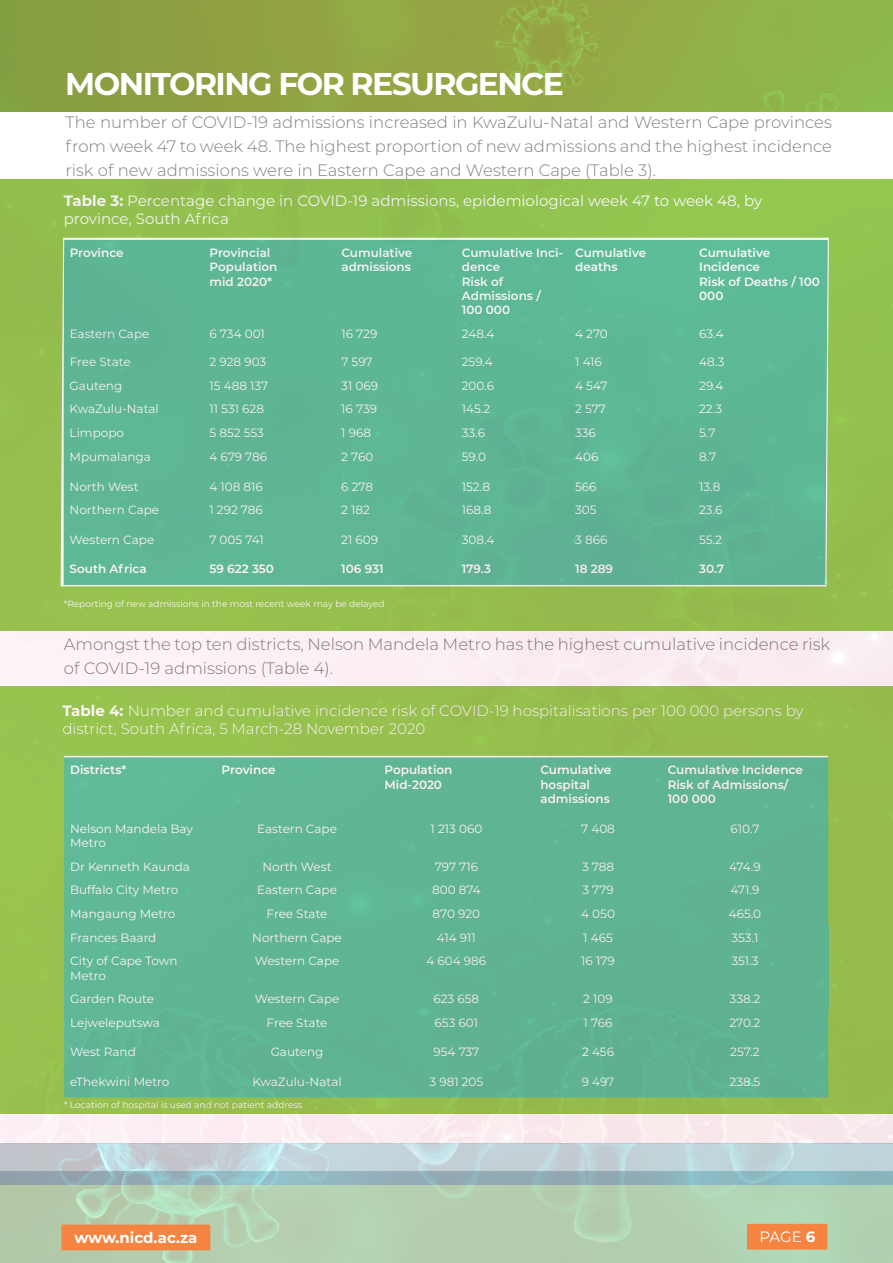
<style>
.page{position:relative;width:893px;height:1263px;background:#fff}
.page>*{position:absolute;margin:0;border:0;box-sizing:border-box;transform-origin:0 0}
.t1{font:700 31.5px "Montserrat";letter-spacing:-.05em;color:#fff}
.t2{font:300 16.5px/24px "Montserrat";color:#808080}
.t3{font:300 15px/18px "Montserrat";color:#fff}
.t4{font:15px/18px "Montserrat";color:#fff}
.t5{font:700 15px "Montserrat";color:#fff}
.t6{font:12px/14.4px "Montserrat";color:#fff}
.t7{font:600 12px/14.4px "Montserrat";color:#fff}
.t8{font:9px "Montserrat";color:#fff}
.s1{font-weight:700}
</style>
<div class="page">
<img style="left:0;top:1144px;width:893px;height:27px">
<div style="left:0;top:0;width:893px;height:179px;background:linear-gradient(to right,#8c9a40,#94b64a)"></div>
<svg style="left:0;top:1184px;width:893px;height:79px;background:#b3cfaf"></svg>
<img style="left:0;top:1171px;width:893px;height:13px">
<div style="left:748px;top:1224px;width:79px;height:25px;background:#f58441"></div>
<div style="left:62px;top:1225px;width:148px;height:25px;background:#f58441"></div>
<img style="left:0;top:179px;width:893px;height:965px">
<div style="left:0;top:112px;width:893px;height:67px;background:#fff"></div>
<p class="t1" style="left:65px;top:62px;width:500px">MONITORING FOR RESURGENCE</p>
<p class="t2" style="left:65px;top:110px;width:768px;text-align:justify">The number of COVID-19 admissions increased in KwaZulu-Natal and Western Cape provinces from week 47 to week 48. The highest proportion of new admissions and the highest incidence risk of new admissions were in Eastern Cape and Western Cape (Table 3).</p>
<p class="t4" style="left:64px;top:191px;width:700px"><span class="s1">Table 3:</span> Percentage change in COVID-19 admissions, epidemiological week 47 to week 48, by province, South Africa</p>
<p class="t7" style="left:70px;top:245px;width:56px">Province</p>
<p class="t7" style="left:210px;top:245px;width:69px">Provincial<br>Population mid 2020*</p>
<p class="t7" style="left:341px;top:245px;width:73px">Cumulative admissions</p>
<p class="t7" style="left:462px;top:245px;width:103px">Cumulative Inci&shy;dence<br>Risk of<br>Admissions /<br>100 000</p>
<p class="t7" style="left:575px;top:245px;width:73px">Cumulative deaths</p>
<p class="t7" style="left:699px;top:245px;width:122px">Cumulative<br>Incidence<br>Risk of Deaths / 100<br>000</p>
<p class="t6" style="left:70px;top:326px;width:81px">Eastern Cape</p>
<p class="t6" style="left:210px;top:326px;width:57px">6 734 001</p>
<p class="t6" style="left:341px;top:326px;width:37px">16 729</p>
<p class="t6" style="left:462px;top:326px;width:34px">248.4</p>
<p class="t6" style="left:575px;top:326px;width:34px">4 270</p>
<p class="t6" style="left:699px;top:326px;width:26px">63.4</p>
<p class="t6" style="left:70px;top:354px;width:62px">Free State</p>
<p class="t6" style="left:209px;top:354px;width:58px">2 928 903</p>
<p class="t6" style="left:341px;top:354px;width:33px">7 597</p>
<p class="t6" style="left:462px;top:354px;width:33px">259.4</p>
<p class="t6" style="left:575px;top:354px;width:28px">1 416</p>
<p class="t6" style="left:699px;top:354px;width:27px">48.3</p>
<p class="t6" style="left:70px;top:378px;width:54px">Gauteng</p>
<p class="t6" style="left:209px;top:378px;width:60px">15 488 137</p>
<p class="t6" style="left:341px;top:378px;width:38px">31 069</p>
<p class="t6" style="left:462px;top:378px;width:34px">200.6</p>
<p class="t6" style="left:575px;top:378px;width:34px">4 547</p>
<p class="t6" style="left:699px;top:378px;width:26px">29.4</p>
<p class="t6" style="left:70px;top:402px;width:91px">KwaZulu-Natal</p>
<p class="t6" style="left:209px;top:402px;width:56px">11 531 628</p>
<p class="t6" style="left:341px;top:402px;width:37px">16 739</p>
<p class="t6" style="left:462px;top:402px;width:30px">145.2</p>
<p class="t6" style="left:575px;top:402px;width:32px">2 577</p>
<p class="t6" style="left:699px;top:402px;width:25px">22.3</p>
<p class="t6" style="left:70px;top:425px;width:56px">Limpopo</p>
<p class="t6" style="left:209px;top:425px;width:56px">5 852 553</p>
<p class="t6" style="left:341px;top:425px;width:31px">1 968</p>
<p class="t6" style="left:462px;top:425px;width:25px">33.6</p>
<p class="t6" style="left:575px;top:425px;width:22px">336</p>
<p class="t6" style="left:699px;top:425px;width:18px">5.7</p>
<p class="t6" style="left:70px;top:449px;width:83px">Mpumalanga</p>
<p class="t6" style="left:209px;top:449px;width:59px">4 679 786</p>
<p class="t6" style="left:341px;top:449px;width:34px">2 760</p>
<p class="t6" style="left:462px;top:449px;width:26px">59.0</p>
<p class="t6" style="left:575px;top:449px;width:25px">406</p>
<p class="t6" style="left:699px;top:449px;width:19px">8.7</p>
<p class="t6" style="left:70px;top:479px;width:71px">North West</p>
<p class="t6" style="left:209px;top:479px;width:55px">4 108 816</p>
<p class="t6" style="left:341px;top:479px;width:33px">6 278</p>
<p class="t6" style="left:462px;top:479px;width:30px">152.8</p>
<p class="t6" style="left:575px;top:479px;width:23px">566</p>
<p class="t6" style="left:699px;top:479px;width:23px">13.8</p>
<p class="t6" style="left:70px;top:502px;width:91px">Northern Cape</p>
<p class="t6" style="left:209px;top:502px;width:55px">1 292 786</p>
<p class="t6" style="left:341px;top:502px;width:30px">2 182</p>
<p class="t6" style="left:462px;top:502px;width:31px">168.8</p>
<p class="t6" style="left:575px;top:502px;width:23px">305</p>
<p class="t6" style="left:699px;top:502px;width:25px">23.6</p>
<p class="t6" style="left:70px;top:532px;width:86px">Western Cape</p>
<p class="t6" style="left:209px;top:532px;width:56px">7 005 741</p>
<p class="t6" style="left:341px;top:532px;width:38px">21 609</p>
<p class="t6" style="left:462px;top:532px;width:34px">308.4</p>
<p class="t6" style="left:575px;top:532px;width:34px">3 866</p>
<p class="t6" style="left:699px;top:532px;width:25px">55.2</p>
<p class="t7" style="left:70px;top:561px;width:79px">South Africa</p>
<p class="t7" style="left:209px;top:561px;width:66px">59 622 350</p>
<p class="t7" style="left:341px;top:561px;width:44px">106 931</p>
<p class="t7" style="left:462px;top:561px;width:31px">179.3</p>
<p class="t7" style="left:575px;top:561px;width:40px">18 289</p>
<p class="t7" style="left:699px;top:561px;width:26px">30.7</p>
<p class="t8" style="left:64px;top:598px;width:322px">*Reporting of new admissions in the most recent week may be delayed</p>
<p class="t2" style="left:64px;top:632px;width:768px">Amongst the top ten districts, Nelson Mandela Metro has the highest cumulative incidence risk of COVID-19 admissions (Table 4).</p>
<p class="t3" style="left:62px;top:701px;width:743px"><span class="s1">Table 4:</span> Number and cumulative incidence risk of COVID-19 hospitalisations per 100 000 persons by district, South Africa, 5 March-28 November 2020</p>
<p class="t7" style="left:70px;top:762px;width:58px">Districts*</p>
<p class="t7" style="left:222px;top:762px;width:56px">Province</p>
<p class="t7" style="left:384px;top:762px;width:69px">Population</p>
<p class="t7" style="left:384px;top:777px;width:59px">Mid-2020</p>
<p class="t7" style="left:540px;top:762px;width:73px">Cumulative</p>
<p class="t7" style="left:540px;top:777px;width:51px">hospital</p>
<p class="t7" style="left:540px;top:791px;width:71px">admissions</p>
<p class="t7" style="left:668px;top:762px;width:137px">Cumulative Incidence<br>Risk of Admissions/</p>
<p class="t7" style="left:668px;top:791px;width:50px">100 000</p>
<p class="t6" style="left:70px;top:821px;width:124px">Nelson Mandela Bay<br>Metro</p>
<p class="t6" style="left:257px;top:821px;width:81px">Eastern Cape</p>
<p class="t6" style="left:431px;top:821px;width:53px">1 213 060</p>
<p class="t6" style="left:581px;top:821px;width:35px">7 408</p>
<p class="t6" style="left:730px;top:821px;width:30px">610.7</p>
<p class="t6" style="left:70px;top:859px;width:121px">Dr Kenneth Kaunda</p>
<p class="t6" style="left:262px;top:859px;width:71px">North West</p>
<p class="t6" style="left:435px;top:859px;width:45px">797 716</p>
<p class="t6" style="left:582px;top:859px;width:34px">3 788</p>
<p class="t6" style="left:729px;top:859px;width:33px">474.9</p>
<p class="t6" style="left:70px;top:882px;width:110px">Buffalo City Metro</p>
<p class="t6" style="left:257px;top:882px;width:81px">Eastern Cape</p>
<p class="t6" style="left:432px;top:882px;width:50px">800 874</p>
<p class="t6" style="left:582px;top:882px;width:33px">3 779</p>
<p class="t6" style="left:731px;top:882px;width:30px">471.9</p>
<p class="t6" style="left:70px;top:906px;width:107px">Mangaung Metro</p>
<p class="t6" style="left:267px;top:906px;width:62px">Free State</p>
<p class="t6" style="left:433px;top:906px;width:49px">870 920</p>
<p class="t6" style="left:581px;top:906px;width:35px">4 050</p>
<p class="t6" style="left:729px;top:906px;width:34px">465.0</p>
<p class="t6" style="left:70px;top:930px;width:88px">Frances Baard</p>
<p class="t6" style="left:252px;top:930px;width:91px">Northern Cape</p>
<p class="t6" style="left:437px;top:930px;width:40px">414 911</p>
<p class="t6" style="left:583px;top:930px;width:31px">1 465</p>
<p class="t6" style="left:731px;top:930px;width:28px">353.1</p>
<p class="t6" style="left:70px;top:953px;width:109px">City of Cape Town<br>Metro</p>
<p class="t6" style="left:255px;top:953px;width:86px">Western Cape</p>
<p class="t6" style="left:427px;top:953px;width:61px">4 604 986</p>
<p class="t6" style="left:581px;top:953px;width:35px">16 179</p>
<p class="t6" style="left:731px;top:953px;width:29px">351.3</p>
<p class="t6" style="left:70px;top:991px;width:85px">Garden Route</p>
<p class="t6" style="left:255px;top:991px;width:86px">Western Cape</p>
<p class="t6" style="left:433px;top:991px;width:47px">623 658</p>
<p class="t6" style="left:583px;top:991px;width:31px">2 109</p>
<p class="t6" style="left:730px;top:991px;width:32px">338.2</p>
<p class="t6" style="left:70px;top:1015px;width:91px">Lejweleputswa</p>
<p class="t6" style="left:267px;top:1015px;width:62px">Free State</p>
<p class="t6" style="left:435px;top:1015px;width:45px">653 601</p>
<p class="t6" style="left:584px;top:1015px;width:30px">1 766</p>
<p class="t6" style="left:729px;top:1015px;width:32px">270.2</p>
<p class="t6" style="left:70px;top:1044px;width:67px">West Rand</p>
<p class="t6" style="left:271px;top:1044px;width:54px">Gauteng</p>
<p class="t6" style="left:433px;top:1044px;width:47px">954 737</p>
<p class="t6" style="left:582px;top:1044px;width:33px">2 456</p>
<p class="t6" style="left:730px;top:1044px;width:31px">257.2</p>
<p class="t6" style="left:70px;top:1074px;width:101px">eThekwini Metro</p>
<p class="t6" style="left:252px;top:1074px;width:91px">KwaZulu-Natal</p>
<p class="t6" style="left:429px;top:1074px;width:55px">3 981 205</p>
<p class="t6" style="left:582px;top:1074px;width:34px">9 497</p>
<p class="t6" style="left:730px;top:1074px;width:32px">238.5</p>
<p class="t8" style="left:64px;top:1099px;width:240px">* Location of hospital is used and not patient address</p>
<p class="t5" style="left:74px;top:1227px;width:125px">www.nicd.ac.za</p>
<p class="t4" style="left:759px;top:1227px;width:57px">PAGE <span class="s1">6</span></p>
</div>
